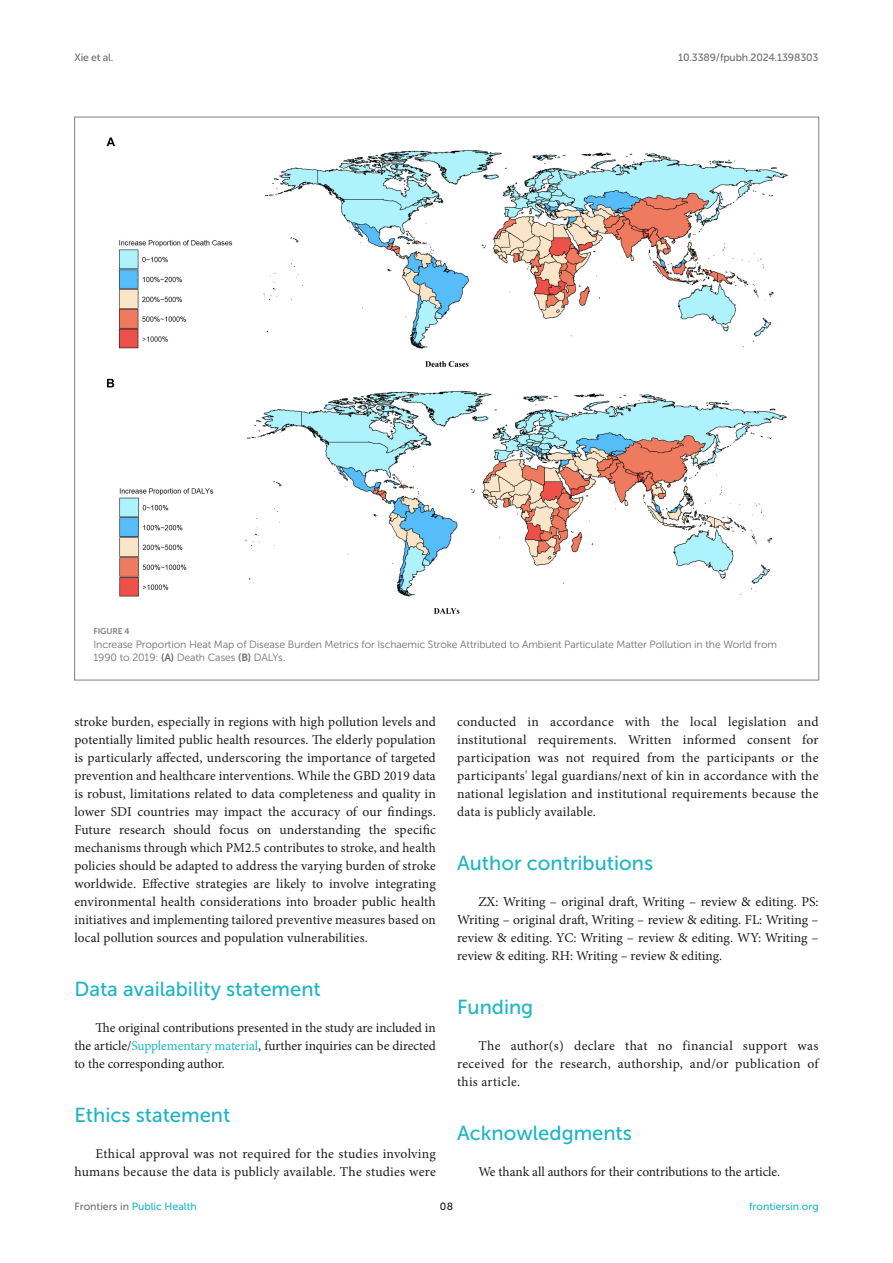
<style>
.page{position:relative;width:893px;height:1263px;background:#fff}
.page>*{position:absolute;margin:0;border:0;box-sizing:border-box;transform-origin:0 0}
.HEAD_1{font:20.25px "Museo Sans 500";color:#1db5c3}
.TEXT_FLUSH{font:13.5px/18px "Minion Pro";letter-spacing:.01em;color:#1b1c1b;text-align:justify}
.TEXT_FLUSH-2{font:13.5px "Minion Pro";letter-spacing:-.01em;color:#1b1c1b}
.FIG_LEG{font:10.5px/13.5px "Museo Sans 300";letter-spacing:-.01em;color:#706f70}
.t1{font:10.5px "Museo Sans 500";color:#1db5c3}
.t2{font:10.5px "Museo Sans 500";letter-spacing:-.015em;color:#706f70}
.t3{font:10.5px "Museo Sans 500";color:#1b1c1b}
.FIG_HD{font:8.25px "Museo Sans 700";letter-spacing:-.01em;color:#7e7f7f}
.s1{font-family:"Museo Sans 700"}
.s2{color:#1db5c3}
.s3{color:#706f70}
</style>
<div class="page">
<img style="left:106px;top:137px;width:682px;height:477px">
<p class="t2" style="left:74px;top:51px;width:41px">Xie et al.</p>
<p class="t2" style="left:678px;top:51px;width:142px">10.3389/fpubh.2024.1398303</p>
<p class="FIG_HD" style="left:94px;top:627px;width:37px">FIGURE 4</p>
<p class="FIG_LEG" style="left:94px;top:637px;width:685px">Increase Proportion Heat Map of Disease Burden Metrics for Ischaemic Stroke Attributed to Ambient Particulate Matter Pollution in the World from<br>1990 to 2019: <span class="s1">(A)</span> Death Cases <span class="s1">(B)</span> DALYs.</p>
<p class="TEXT_FLUSH" style="left:74px;top:713px;width:363px">stroke burden, especially in regions with high pollution levels and potentially limited public health resources. The elderly population is particularly affected, underscoring the importance of targeted prevention and healthcare interventions. While the GBD 2019 data is robust, limitations related to data completeness and quality in lower SDI countries may impact the accuracy of our findings.<br>Future research should focus on understanding the specific mechanisms through which PM2.5 contributes to stroke, and health policies should be adapted to address the varying burden of stroke worldwide. Effective strategies are likely to involve integrating environmental health considerations into broader public health initiatives and implementing tailored preventive measures based on local pollution sources and population vulnerabilities.</p>
<p class="HEAD_1" style="left:74px;top:978px;width:248px">Data availability statement</p>
<p class="TEXT_FLUSH" style="left:74px;top:1019px;width:363px;text-indent:21px">The original contributions presented in the study are included in the article/<span class="s2">Supplementary material</span>, further inquiries can be directed to the corresponding author.</p>
<p class="HEAD_1" style="left:74px;top:1104px;width:158px">Ethics statement</p>
<p class="TEXT_FLUSH" style="left:74px;top:1145px;width:363px;text-align:right">Ethical approval was not required for the studies involving humans because the data is publicly available. The studies were</p>
<p class="TEXT_FLUSH" style="left:457px;top:713px;width:363px">conducted in accordance with the local legislation and institutional requirements. Written informed consent for participation was not required from the participants or the participants' legal guardians/next of kin in accordance with the national legislation and institutional requirements because the data is publicly available.</p>
<p class="HEAD_1" style="left:457px;top:852px;width:197px">Author contributions</p>
<p class="TEXT_FLUSH" style="left:457px;top:893px;width:363px;text-indent:21px">ZX: Writing – original draft, Writing – review &amp; editing. PS:<br>Writing – original draft, Writing – review &amp; editing. FL: Writing – review &amp; editing. YC: Writing – review &amp; editing. WY: Writing – review &amp; editing. RH: Writing – review &amp; editing.</p>
<p class="HEAD_1" style="left:457px;top:996px;width:78px">Funding</p>
<p class="TEXT_FLUSH" style="left:457px;top:1037px;width:363px;text-indent:21px">The author(s) declare that no financial support was received for the research, authorship, and/or publication of this article.</p>
<p class="HEAD_1" style="left:457px;top:1122px;width:176px">Acknowledgments</p>
<p class="TEXT_FLUSH-2" style="left:478px;top:1163px;width:303px">We thank all authors for their contributions to the article.</p>
<p class="t1" style="left:74px;top:1200px;width:124px"><span class="s3">Frontiers in</span> Public Health</p>
<p class="t3" style="left:440px;top:1200px;width:15px">08</p>
<p class="t1" style="left:749px;top:1200px;width:71px">frontiersin.org</p>
</div>
